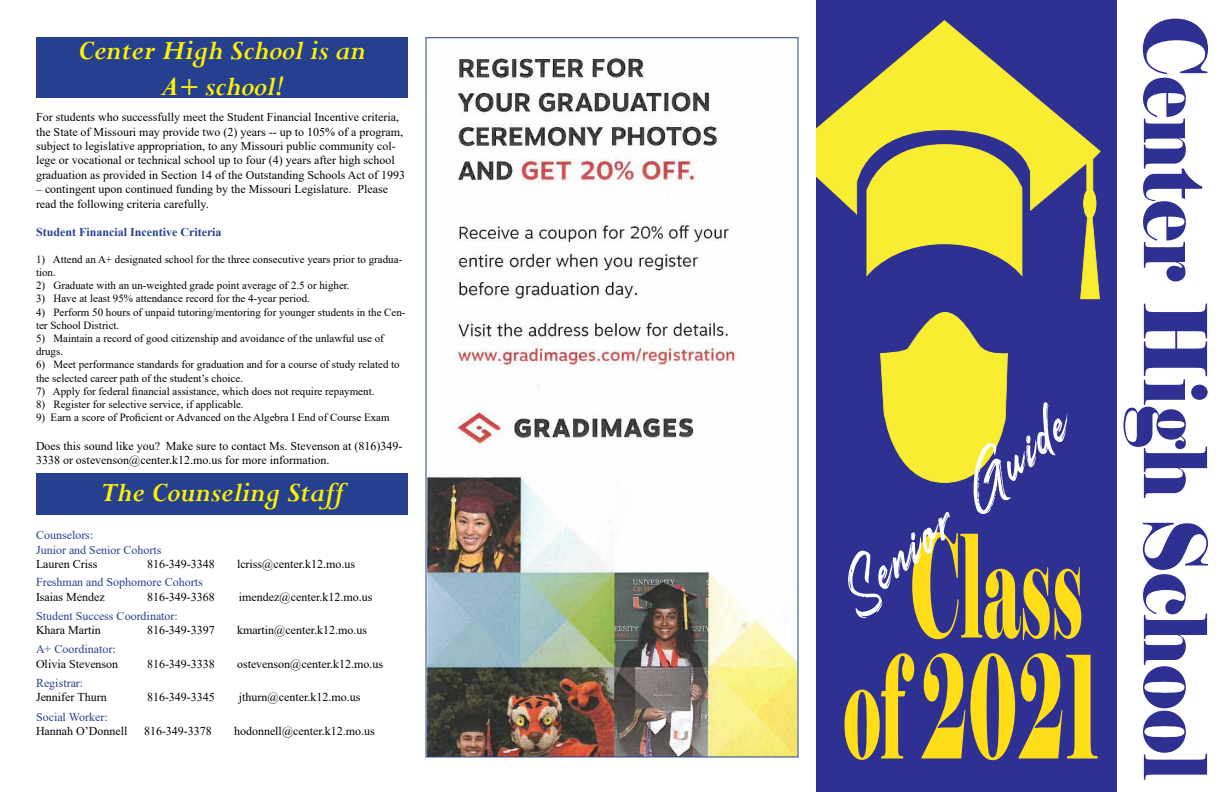
<style>
.page{position:relative;width:1224px;height:792px;background:#fff}
.page>*{position:absolute;margin:0;border:0;box-sizing:border-box;transform-origin:0 0}
.t1{font:142.3px/121px "Elephant";color:#ffde17;text-align:center;scale:.46 1}
.t2{font:86.7px "Elephant";color:#2e3092;scale:.9 1}
.t3{font:italic 70.9px "Darkline";color:#fff;scale:.88 1}
.t4{font:italic 700 30px/36px "Perpetua";color:#fff200;text-align:center}
.t5{font:12px/14.4px "Times New Roman";color:#000}
.t6{font:12px/14.4px "Times New Roman";color:#25408f}
.t7{font:700 12px "Times New Roman";color:#25408f}
.t8{font:11px/13.2px "Times New Roman";color:#000}
</style>
<div class="page">
<div style="left:36px;top:474px;width:372px;height:41px;background:#25408f"></div>
<div style="left:36px;top:38px;width:372px;height:60px;background:#25408f"></div>
<img style="left:428px;top:58px;width:368px;height:697px">
<div style="left:816px;top:0;width:300px;height:792px;background:#2e3092"></div>
<svg style="left:867px;top:214px;width:155px;height:62px"></svg>
<svg style="left:816px;top:20px;width:285px;height:194px"></svg>
<svg style="left:880px;top:312px;width:128px;height:171px"></svg>
<svg style="left:1080px;top:217px;width:20px;height:82px"></svg>
<div style="left:1084px;top:189px;width:12px;height:29px;background:#f9ed32;border-radius:50%"></div>
<div style="left:1083px;top:189px;width:13px;height:29px;border:1px solid #f9ed32;border-radius:50%"></div>
<h3 class="t4" style="left:78px;top:32px;width:289px">Center High School is an<br>A+ school!</h3>
<p class="t5" style="left:36px;top:110px;width:371px">For students who successfully meet the Student Financial Incentive criteria, the State of Missouri may provide two (2) years -- up to 105% of a program, subject to legislative appropriation, to any Missouri public community col&shy;lege or vocational or technical school up to four (4) years after high school graduation as provided in Section 14 of the Outstanding Schools Act of 1993</p>
<p class="t5" style="left:36px;top:182px;width:354px">– contingent upon continued funding by the Missouri Legislature. Please read the following criteria carefully.</p>
<p class="t7" style="left:36px;top:224px;width:187px">Student Financial Incentive Criteria</p>
<p class="t8" style="left:36px;top:252px;width:368px">1) Attend an A+ designated school for the three consecutive years prior to gradua&shy;tion.</p>
<p class="t8" style="left:36px;top:279px;width:315px">2) Graduate with an un-weighted grade point average of 2.5 or higher.</p>
<p class="t8" style="left:36px;top:292px;width:275px">3) Have at least 95% attendance record for the 4-year period.</p>
<p class="t8" style="left:36px;top:305px;width:371px">4) Perform 50 hours of unpaid tutoring/mentoring for younger students in the Cen&shy;ter School District.</p>
<p class="t8" style="left:36px;top:331px;width:349px">5) Maintain a record of good citizenship and avoidance of the unlawful use of drugs.</p>
<p class="t8" style="left:36px;top:358px;width:365px">6) Meet performance standards for graduation and for a course of study related to the selected career path of the student’s choice.</p>
<p class="t8" style="left:36px;top:384px;width:340px">7) Apply for federal financial assistance, which does not require repayment.</p>
<p class="t8" style="left:36px;top:397px;width:209px">8) Register for selective service, if applicable.</p>
<p class="t8" style="left:36px;top:411px;width:355px">9) Earn a score of Proficient or Advanced on the Algebra I End of Course Exam</p>
<p class="t5" style="left:36px;top:438px;width:368px">Does this sound like you? Make sure to contact Ms. Stevenson at (816)349-<br>3338 or ostevenson@center.k12.mo.us for more information.</p>
<h3 class="t4" style="left:100px;top:474px;width:245px">The Counseling Staff</h3>
<p class="t6" style="left:36px;top:528px;width:127px">Counselors:<br>Junior and Senior Cohorts</p>
<p class="t5" style="left:36px;top:557px;width:63px">Lauren Criss</p>
<p class="t5" style="left:147px;top:557px;width:69px">816-349-3348</p>
<p class="t5" style="left:237px;top:557px;width:120px">lcriss@center.k12.mo.us</p>
<p class="t6" style="left:36px;top:575px;width:168px">Freshman and Sophomore Cohorts</p>
<p class="t5" style="left:36px;top:589px;width:70px">Isaias Mendez</p>
<p class="t5" style="left:147px;top:589px;width:69px">816-349-3368</p>
<p class="t5" style="left:239px;top:589px;width:135px">imendez@center.k12.mo.us</p>
<p class="t6" style="left:36px;top:608px;width:143px">Student Success Coordinator:</p>
<p class="t5" style="left:36px;top:623px;width:66px">Khara Martin</p>
<p class="t5" style="left:147px;top:623px;width:69px">816-349-3397</p>
<p class="t5" style="left:237px;top:623px;width:132px">kmartin@center.k12.mo.us</p>
<p class="t6" style="left:36px;top:642px;width:81px">A+ Coordinator:</p>
<p class="t5" style="left:36px;top:656px;width:84px">Olivia Stevenson</p>
<p class="t5" style="left:147px;top:656px;width:69px">816-349-3338</p>
<p class="t5" style="left:237px;top:656px;width:148px">ostevenson@center.k12.mo.us</p>
<p class="t6" style="left:36px;top:675px;width:49px">Registrar:</p>
<p class="t5" style="left:36px;top:690px;width:72px">Jennifer Thurn</p>
<p class="t5" style="left:147px;top:690px;width:69px">816-349-3345</p>
<p class="t5" style="left:239px;top:690px;width:123px">jthurn@center.k12.mo.us</p>
<p class="t6" style="left:36px;top:709px;width:73px">Social Worker:</p>
<p class="t5" style="left:36px;top:723px;width:93px">Hannah O’Donnell</p>
<p class="t5" style="left:144px;top:723px;width:69px">816-349-3378</p>
<p class="t5" style="left:234px;top:723px;width:142px">hodonnell@center.k12.mo.us</p>
<h3 class="t3" style="left:817px;top:567px;width:321px;rotate:-40deg">Senior Guide</h3>
<h1 class="t1" style="left:844px;top:529px;width:558px">Class of 2021</h1>
<h2 class="t2" style="left:1229px;top:15px;width:852px;rotate:90deg">Center High School</h2>
</div>
